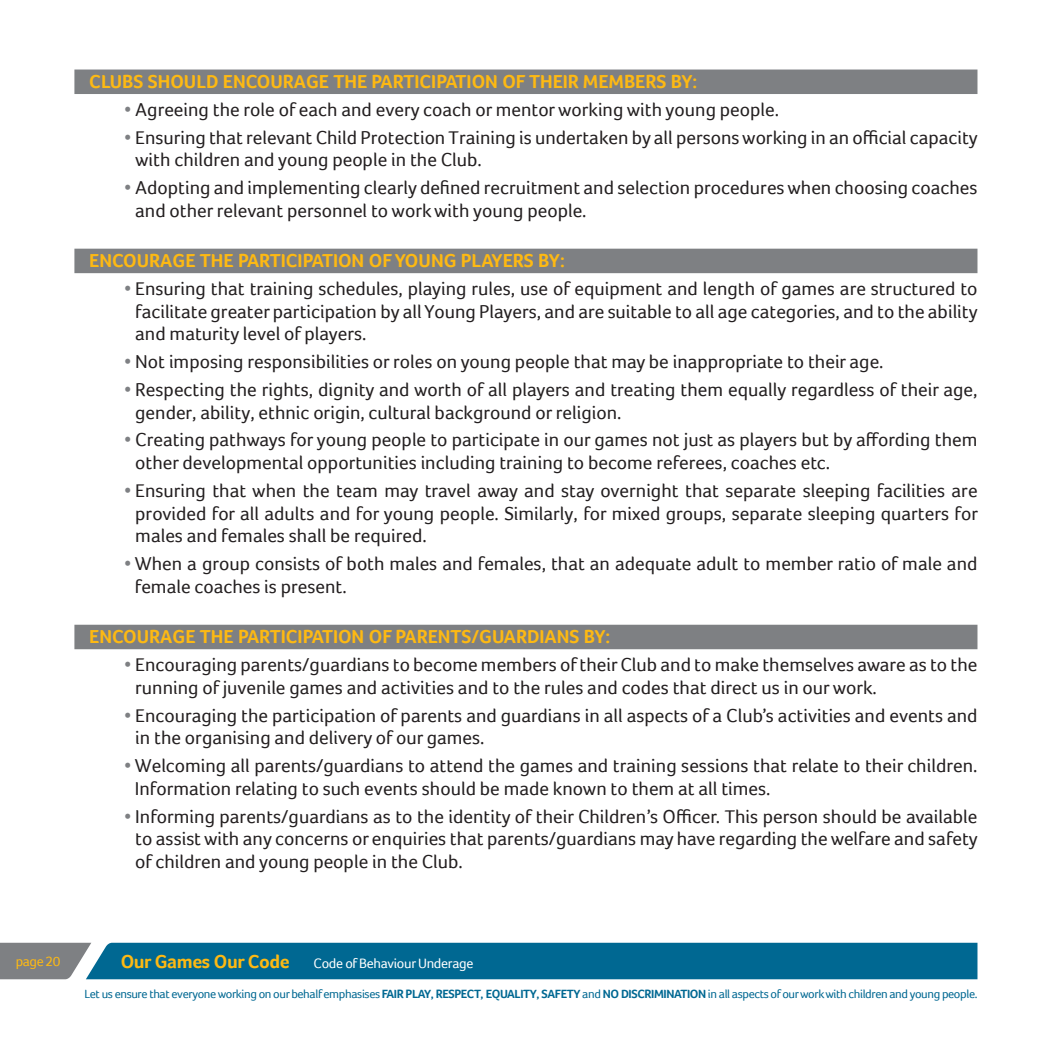
<style>
.page{position:relative;width:1042px;height:1042px;background:#fff}
.page>*{position:absolute;margin:0;border:0;box-sizing:border-box;transform-origin:0 0}
.t1{font:19.25px/22.8px "Foco";color:#231f20}
.t2{font:700 19.25px "Foco";color:#fdb913}
.t3{font:14px "Foco";letter-spacing:-.02em;color:#fff}
.t4{font:14px "Foco";letter-spacing:-.03em;color:#fdb913}
.t5{font:12.25px "Foco";letter-spacing:-.03em;color:#006892}
.s1{color:#7e8083}
.s2{font-weight:700;font-size:19.25px;color:#fdb913}
.s3{font-weight:700}
</style>
<div class="page">
<svg style="left:0;top:943px;width:977px;height:36px;background:#0e6c92"></svg>
<div style="left:74px;top:70px;width:903px;height:24px;background:#7e8083"></div>
<div style="left:74px;top:249px;width:903px;height:24px;background:#7e8083"></div>
<div style="left:74px;top:625px;width:903px;height:24px;background:#7e8083"></div>
<p class="t2" style="left:89px;top:70px;width:609px">CLUBS SHOULD ENCOURAGE THE PARTICIPATION OF THEIR MEMBERS BY:</p>
<p class="t1" style="left:124px;top:98px;width:656px"><span class="s1">•</span> Agreeing the role of each and every coach or mentor working with young people.</p>
<p class="t1" style="left:135px;top:125px;width:844px;text-indent:-11px"><span class="s1">•</span> Ensuring that relevant Child Protection Training is undertaken by all persons working in an official capacity with children and young people in the Club.</p>
<p class="t1" style="left:135px;top:176px;width:844px;text-indent:-11px"><span class="s1">•</span> Adopting and implementing clearly defined recruitment and selection procedures when choosing coaches and other relevant personnel to work with young people.</p>
<p class="t2" style="left:89px;top:249px;width:477px">ENCOURAGE THE PARTICIPATION OF YOUNG PLAYERS BY:</p>
<p class="t1" style="left:135px;top:277px;width:844px;text-align:justify;text-indent:-11px"><span class="s1">•</span> Ensuring that training schedules, playing rules, use of equipment and length of games are structured to facilitate greater participation by all Young Players, and are suitable to all age categories, and to the ability and maturity level of players.</p>
<p class="t1" style="left:124px;top:350px;width:761px"><span class="s1">•</span> Not imposing responsibilities or roles on young people that may be inappropriate to their age.</p>
<p class="t1" style="left:135px;top:378px;width:844px;text-indent:-11px"><span class="s1">•</span> Respecting the rights, dignity and worth of all players and treating them equally regardless of their age, gender, ability, ethnic origin, cultural background or religion.</p>
<p class="t1" style="left:135px;top:428px;width:844px;text-indent:-11px"><span class="s1">•</span> Creating pathways for young people to participate in our games not just as players but by affording them other developmental opportunities including training to become referees, coaches etc.</p>
<p class="t1" style="left:135px;top:479px;width:844px;text-align:justify;text-indent:-11px"><span class="s1">•</span> Ensuring that when the team may travel away and stay overnight that separate sleeping facilities are provided for all adults and for young people. Similarly, for mixed groups, separate sleeping quarters for males and females shall be required.</p>
<p class="t1" style="left:135px;top:552px;width:844px;text-indent:-11px"><span class="s1">•</span> When a group consists of both males and females, that an adequate adult to member ratio of male and female coaches is present.</p>
<p class="t2" style="left:89px;top:625px;width:522px">ENCOURAGE THE PARTICIPATION OF PARENTS/GUARDIANS BY:</p>
<p class="t1" style="left:135px;top:653px;width:843px;text-indent:-11px"><span class="s1">•</span> Encouraging parents/guardians to become members of their Club and to make themselves aware as to the running of juvenile games and activities and to the rules and codes that direct us in our work.</p>
<p class="t1" style="left:135px;top:703px;width:844px;text-indent:-11px"><span class="s1">•</span> Encouraging the participation of parents and guardians in all aspects of a Club’s activities and events and in the organising and delivery of our games.</p>
<p class="t1" style="left:135px;top:754px;width:844px;text-indent:-11px"><span class="s1">•</span> Welcoming all parents/guardians to attend the games and training sessions that relate to their children.<br>Information relating to such events should be made known to them at all times.</p>
<p class="t1" style="left:135px;top:804px;width:844px;text-align:justify;text-indent:-11px"><span class="s1">•</span> Informing parents/guardians as to the identity of their Children’s Officer. This person should be available to assist with any concerns or enquiries that parents/guardians may have regarding the welfare and safety of children and young people in the Club.</p>
<p class="t4" style="left:16px;top:953px;width:46px">page 20</p>
<p class="t3" style="left:121px;top:955px;width:354px"><span class="s2">Our Games Our Code</span> Code of Behaviour Underage</p>
<p class="t5" style="left:84px;top:987px;width:894px">Let us ensure that everyone working on our behalf emphasises <span class="s3">FAIR PLAY, RESPECT, EQUALITY, SAFETY</span> and <span class="s3">NO DISCRIMINATION</span> in all aspects of our work with children and young people.</p>
</div>
